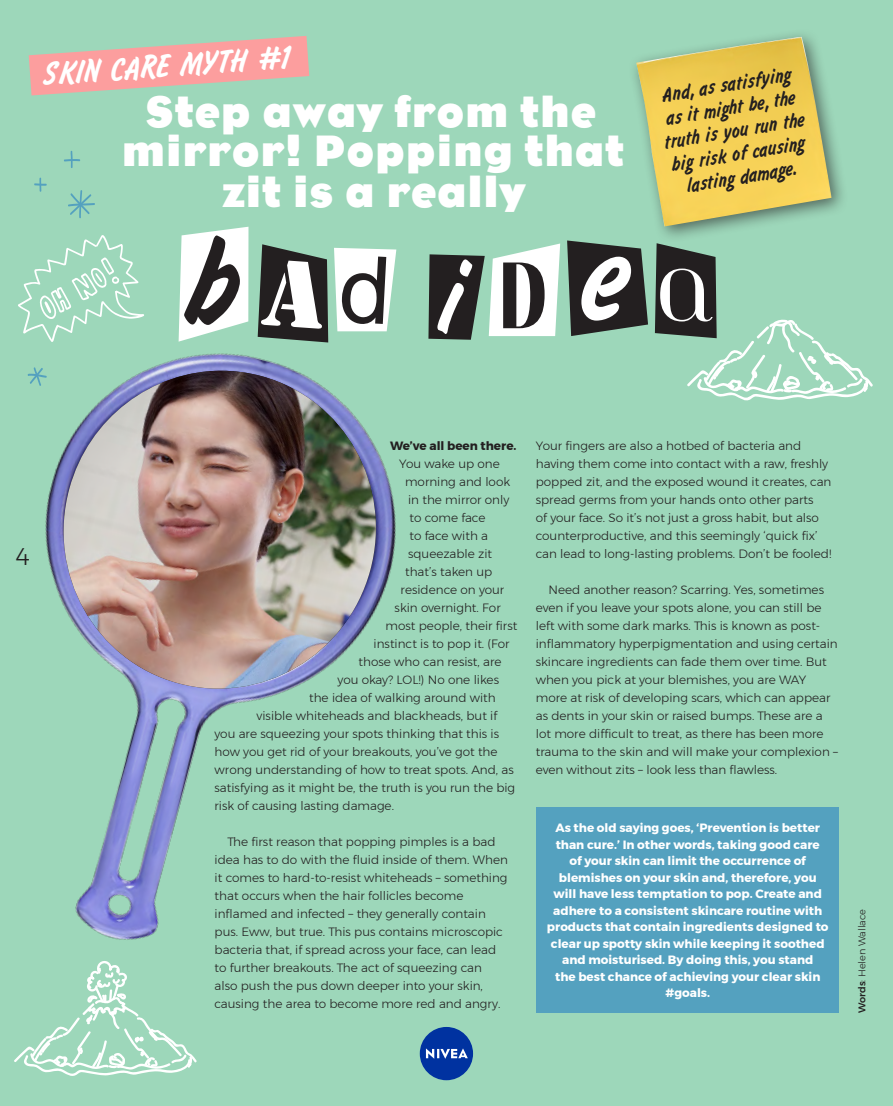
<style>
.page{position:relative;width:893px;height:1106px;background:#9dd7ba}
.page>*{position:absolute;margin:0;border:0;box-sizing:border-box;transform-origin:0 0}
.t1{font:700 44.85px/39.9px "Eagle";letter-spacing:.02em;color:#fff;text-align:center}
.t2{font:35.85px "LTC Flash";color:#fff}
.t3{font:300 24px "Montserrat";color:#231f20}
.t4{font:22.35px/23.2px "LTC Flash";color:#231f20;text-align:center}
.t5{font:300 12px/18px "Montserrat";color:#231f20}
.t6{font:700 12px/16.5px "Montserrat";color:#fff;text-align:center}
.t7{font:700 12px "Montserrat";color:#231f20}
.t8{font:300 9.75px "Montserrat";color:#231f20}
.s1{font-weight:500}
</style>
<div class="page">
<svg style="left:29px;top:36px;width:280px;height:59px"></svg>
<div style="left:420px;top:1027px;width:53px;height:53px;background:#0032a0;border-radius:50%"></div>
<svg style="left:426px;top:1048px;width:42px;height:10px"></svg>
<svg style="left:180px;top:227px;width:68px;height:69px"></svg>
<svg style="left:259px;top:244px;width:69px;height:52px"></svg>
<svg style="left:334px;top:248px;width:62px;height:48px"></svg>
<svg style="left:429px;top:243px;width:131px;height:97px"></svg>
<svg style="left:567px;top:240px;width:81px;height:96px"></svg>
<div style="left:536px;top:806px;width:303px;height:206px;background:#54a1bf"></div>
<img style="left:45px;top:296px;width:405px;height:644px">
<svg style="left:46px;top:353px;width:347px;height:18px"></svg>
<img style="left:46px;top:371px;width:347px;height:335px">
<div style="left:628px;top:28px;width:221px;height:216px;background:#231f20;opacity:.6"></div>
<img style="left:636px;top:37px;width:196px;height:189px">
<svg style="left:655px;top:243px;width:218px;height:158px"></svg>
<svg style="left:14px;top:961px;width:183px;height:115px"></svg>
<svg style="left:18px;top:235px;width:126px;height:107px"></svg>
<svg style="left:27px;top:367px;width:20px;height:19px"></svg>
<svg style="left:68px;top:190px;width:27px;height:28px"></svg>
<svg style="left:34px;top:178px;width:13px;height:14px"></svg>
<svg style="left:64px;top:151px;width:16px;height:17px"></svg>
<p class="t2" style="left:43px;top:52px;width:251px;rotate:-4deg">SKIN CARE MYTH #1</p>
<p class="t1" style="left:122px;top:92px;width:504px">Step away from the mirror! Popping that zit is a really</p>
<p class="t4" style="left:655px;top:83px;width:143px;rotate:-9deg">And, as satisfying as it might be, the truth is you run the big risk of causing lasting damage.</p>
<p class="t3" style="left:16px;top:538px;width:16px">4</p>
<p class="t7" style="left:390px;top:436px;width:128px">We’ve all been there.</p>
<p class="t5" style="left:399px;top:455px;width:102px">You wake up one</p>
<p class="t5" style="left:405px;top:473px;width:107px">morning and look</p>
<p class="t5" style="left:408px;top:491px;width:103px">in the mirror only</p>
<p class="t5" style="left:410px;top:509px;width:77px">to come face</p>
<p class="t5" style="left:410px;top:527px;width:80px">to face with a</p>
<p class="t5" style="left:408px;top:545px;width:86px">squeezable zit</p>
<p class="t5" style="left:405px;top:563px;width:89px">that’s taken up</p>
<p class="t5" style="left:401px;top:581px;width:105px">residence on your</p>
<p class="t5" style="left:395px;top:599px;width:108px">skin overnight. For</p>
<p class="t5" style="left:386px;top:617px;width:133px">most people, their first</p>
<p class="t5" style="left:374px;top:635px;width:138px">instinct is to pop it. (For</p>
<p class="t5" style="left:359px;top:653px;width:144px">those who can resist, are</p>
<p class="t5" style="left:338px;top:671px;width:163px">you okay? LOL!) No one likes</p>
<p class="t5" style="left:309px;top:689px;width:188px">the idea of walking around with</p>
<p class="t5" style="left:257px;top:707px;width:242px">visible whiteheads and blackheads, but if</p>
<p class="t5" style="left:215px;top:725px;width:286px">you are squeezing your spots thinking that this is</p>
<p class="t5" style="left:215px;top:743px;width:284px">how you get rid of your breakouts, you’ve got the</p>
<p class="t5" style="left:215px;top:761px;width:301px">wrong understanding of how to treat spots. And, as</p>
<p class="t5" style="left:215px;top:779px;width:302px">satisfying as it might be, the truth is you run the big</p>
<p class="t5" style="left:215px;top:797px;width:181px">risk of causing lasting damage.</p>
<p class="t5" style="left:215px;top:833px;width:295px;text-indent:13px">The first reason that popping pimples is a bad idea has to do with the fluid inside of them. When it comes to hard-to-resist whiteheads – something that occurs when the hair follicles become inflamed and infected – they generally contain pus. Eww, but true. This pus contains microscopic bacteria that, if spread across your face, can lead to further breakouts. The act of squeezing can<br>also push the pus down deeper into your skin, causing the area to become more red and angry.</p>
<p class="t5" style="left:536px;top:437px;width:297px">Your fingers are also a hotbed of bacteria and having them come into contact with a raw, freshly popped zit, and the exposed wound it creates, can spread germs from your hands onto other parts<br>of your face. So it’s not just a gross habit, but also counterproductive, and this seemingly ‘quick fix’ can lead to long-lasting problems. Don’t be fooled!</p>
<p class="t5" style="left:536px;top:581px;width:304px;text-indent:13px">Need another reason? Scarring. Yes, sometimes even if you leave your spots alone, you can still be left with some dark marks. This is known as post&shy;inflammatory hyperpigmentation and using certain skincare ingredients can fade them over time. But when you pick at your blemishes, you are WAY more at risk of developing scars, which can appear as dents in your skin or raised bumps. These are a lot more difficult to treat, as there has been more trauma to the skin and will make your complexion – even without zits – look less than flawless.</p>
<p class="t6" style="left:547px;top:819px;width:283px">As the old saying goes, ‘Prevention is better than cure.’ In other words, taking good care<br>of your skin can limit the occurrence of blemishes on your skin and, therefore, you will have less temptation to pop. Create and adhere to a consistent skincare routine with products that contain ingredients designed to clear up spotty skin while keeping it soothed and moisturised. By doing this, you stand<br>the best chance of achieving your clear skin #goals.</p>
<p class="t8" style="left:855px;top:1012px;width:105px;rotate:-90deg"><span class="s1">Words</span>: Helen Wallace</p>
</div>
